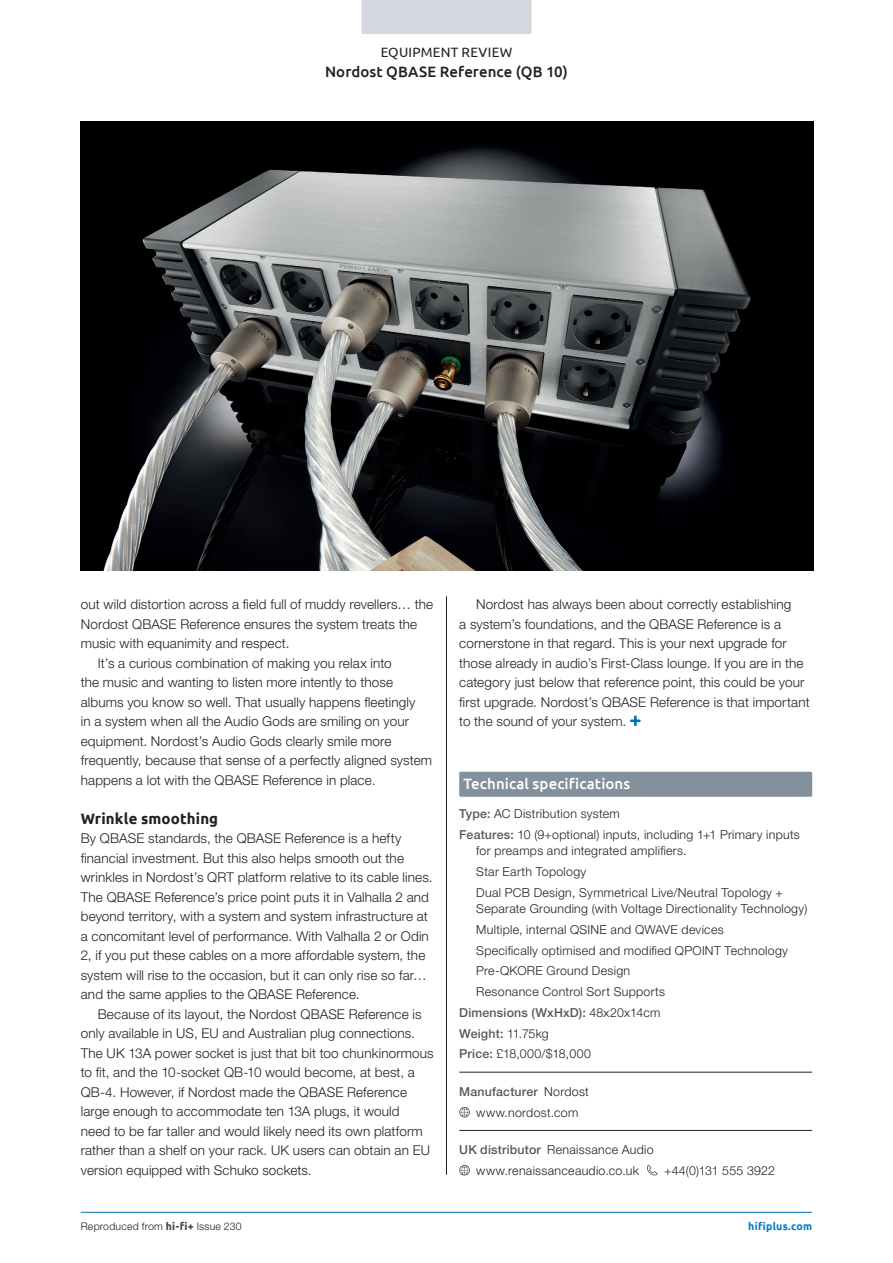
<style>
.page{position:relative;width:893px;height:1263px;background:#fff}
.page>*{position:absolute;margin:0;border:0;box-sizing:border-box;transform-origin:0 0}
.t1{font:500 15px "Ubuntu";letter-spacing:.005em;color:#231f20}
.t2{font:500 15px "Ubuntu";letter-spacing:.01em;color:#fff}
.t3{font:700 15px "Ubuntu";letter-spacing:.01em;color:#231f20}
.t4{font:300 13.5px/19.5px "Helvetica Neue LT Std";letter-spacing:.01em;color:#231f20}
.t5{font:13.5px "Ubuntu";letter-spacing:.02em;color:#231f20}
.t6{font:300 12.3px/20.7px "Helvetica Neue LT Std";letter-spacing:.025em;color:#231f20}
.t7{font:500 12.3px "Helvetica Neue LT Std";letter-spacing:.015em;color:#57585a}
.t8{font:300 10.5px "Helvetica Neue LT Std";letter-spacing:.02em;color:#231f20}
.t9{font:700 10.5px "Ubuntu";letter-spacing:.025em;color:#007ac0}
.s1{font-weight:500;color:#57585a}
.s2{font-weight:300;color:#231f20}
.s3{font-family:"Ubuntu";font-weight:700;color:#3e3e3f}
</style>
<div class="page">
<img style="left:81px;top:122px;width:732px;height:448px">
<div style="left:361px;top:0;width:170px;height:34px;background:#d4d9df"></div>
<svg style="left:630px;top:715px;width:11px;height:11px"></svg>
<hr style="left:446px;top:596px;width:1px;height:579px;background:#231f20">
<div style="left:459px;top:772px;width:353px;height:25px;background:#84909c"></div>
<hr style="left:459px;top:1072px;width:353px;height:1px;background:#231f20">
<hr style="left:459px;top:1130px;width:353px;height:1px;background:#231f20">
<svg style="left:459px;top:1107px;width:11px;height:10px"></svg>
<svg style="left:459px;top:1165px;width:11px;height:10px"></svg>
<svg style="left:647px;top:1165px;width:11px;height:10px"></svg>
<hr style="left:81px;top:1212px;width:731px;height:1px;background:#0072bc">
<p class="t5" style="left:381px;top:44px;width:133px">EQUIPMENT REVIEW</p>
<p class="t1" style="left:325px;top:62px;width:244px">Nordost QBASE Reference (QB 10)</p>
<p class="t4" style="left:81px;top:594px;width:354px">out wild distortion across a field full of muddy revellers… the</p>
<p class="t4" style="left:81px;top:614px;width:338px">Nordost QBASE Reference ensures the system treats the</p>
<p class="t4" style="left:81px;top:633px;width:210px">music with equanimity and respect.</p>
<p class="t4" style="left:98px;top:653px;width:295px">It’s a curious combination of making you relax into</p>
<p class="t4" style="left:81px;top:672px;width:314px">the music and wanting to listen more intently to those</p>
<p class="t4" style="left:81px;top:692px;width:336px">albums you know so well. That usually happens fleetingly</p>
<p class="t4" style="left:81px;top:711px;width:330px">in a system when all the Audio Gods are smiling on your</p>
<p class="t4" style="left:81px;top:731px;width:312px">equipment. Nordost’s Audio Gods clearly smile more</p>
<p class="t4" style="left:81px;top:750px;width:353px">frequently, because that sense of a perfectly aligned system</p>
<p class="t4" style="left:81px;top:770px;width:296px">happens a lot with the QBASE Reference in place.</p>
<p class="t3" style="left:81px;top:809px;width:139px">Wrinkle smoothing</p>
<p class="t4" style="left:81px;top:828px;width:353px">By QBASE standards, the QBASE Reference is a hefty financial investment. But this also helps smooth out the wrinkles in Nordost’s QRT platform relative to its cable lines.<br>The QBASE Reference’s price point puts it in Valhalla 2 and beyond territory, with a system and system infrastructure at a concomitant level of performance. With Valhalla 2 or Odin 2, if you put these cables on a more affordable system, the system will rise to the occasion, but it can only rise so far… and the same applies to the QBASE Reference.</p>
<p class="t4" style="left:81px;top:1004px;width:354px;text-indent:17px">Because of its layout, the Nordost QBASE Reference is only available in US, EU and Australian plug connections.<br>The UK 13A power socket is just that bit too chunkinormous to fit, and the 10-socket QB-10 would become, at best, a QB-4. However, if Nordost made the QBASE Reference large enough to accommodate ten 13A plugs, it would<br>need to be far taller and would likely need its own platform rather than a shelf on your rack. UK users can obtain an EU version equipped with Schuko sockets.</p>
<p class="t4" style="left:459px;top:594px;width:352px;text-indent:17px">Nordost has always been about correctly establishing<br>a system’s foundations, and the QBASE Reference is a cornerstone in that regard. This is your next upgrade for those already in audio’s First-Class lounge. If you are in the category just below that reference point, this could be your first upgrade. Nordost’s QBASE Reference is that important to the sound of your system.</p>
<p class="t2" style="left:463px;top:774px;width:168px">Technical specifications</p>
<p class="t6" style="left:459px;top:803px;width:342px"><span class="s1">Type:</span> AC Distribution system<br><span class="s1">Features:</span> 10 (9+optional) inputs, including 1+1 Primary inputs</p>
<p class="t6" style="left:476px;top:840px;width:308px">for preamps and integrated amplifiers.<br>Star Earth Topology<br>Dual PCB Design, Symmetrical Live/Neutral Topology +</p>
<p class="t6" style="left:476px;top:898px;width:333px">Separate Grounding (with Voltage Directionality Technology)</p>
<p class="t6" style="left:476px;top:919px;width:249px">Multiple, internal QSINE and QWAVE devices</p>
<p class="t6" style="left:476px;top:940px;width:313px">Specifically optimised and modified QPOINT Technology</p>
<p class="t6" style="left:476px;top:960px;width:155px">Pre-QKORE Ground Design</p>
<p class="t6" style="left:476px;top:981px;width:190px">Resonance Control Sort Supports</p>
<p class="t7" style="left:459px;top:1005px;width:203px">Dimensions (WxHxD): <span class="s2">48x20x14cm</span></p>
<p class="t7" style="left:459px;top:1026px;width:91px">Weight: <span class="s2">11.75kg</span></p>
<p class="t6" style="left:459px;top:1043px;width:133px"><span class="s1">Price:</span> £18,000/$18,000</p>
<p class="t6" style="left:459px;top:1080px;width:131px;text-align:center"><span class="s1">Manufacturer</span> Nordost www.nordost.com</p>
<p class="t6" style="left:459px;top:1139px;width:196px;text-align:center"><span class="s1">UK distributor</span> Renaissance Audio www.renaissanceaudio.co.uk</p>
<p class="t6" style="left:664px;top:1160px;width:113px">+44(0)131 555 3922</p>
<p class="t8" style="left:81px;top:1219px;width:162px">Reproduced from <span class="s3">hi-fi+</span> Issue 230</p>
<p class="t9" style="left:748px;top:1219px;width:65px">hifiplus.com</p>
</div>
